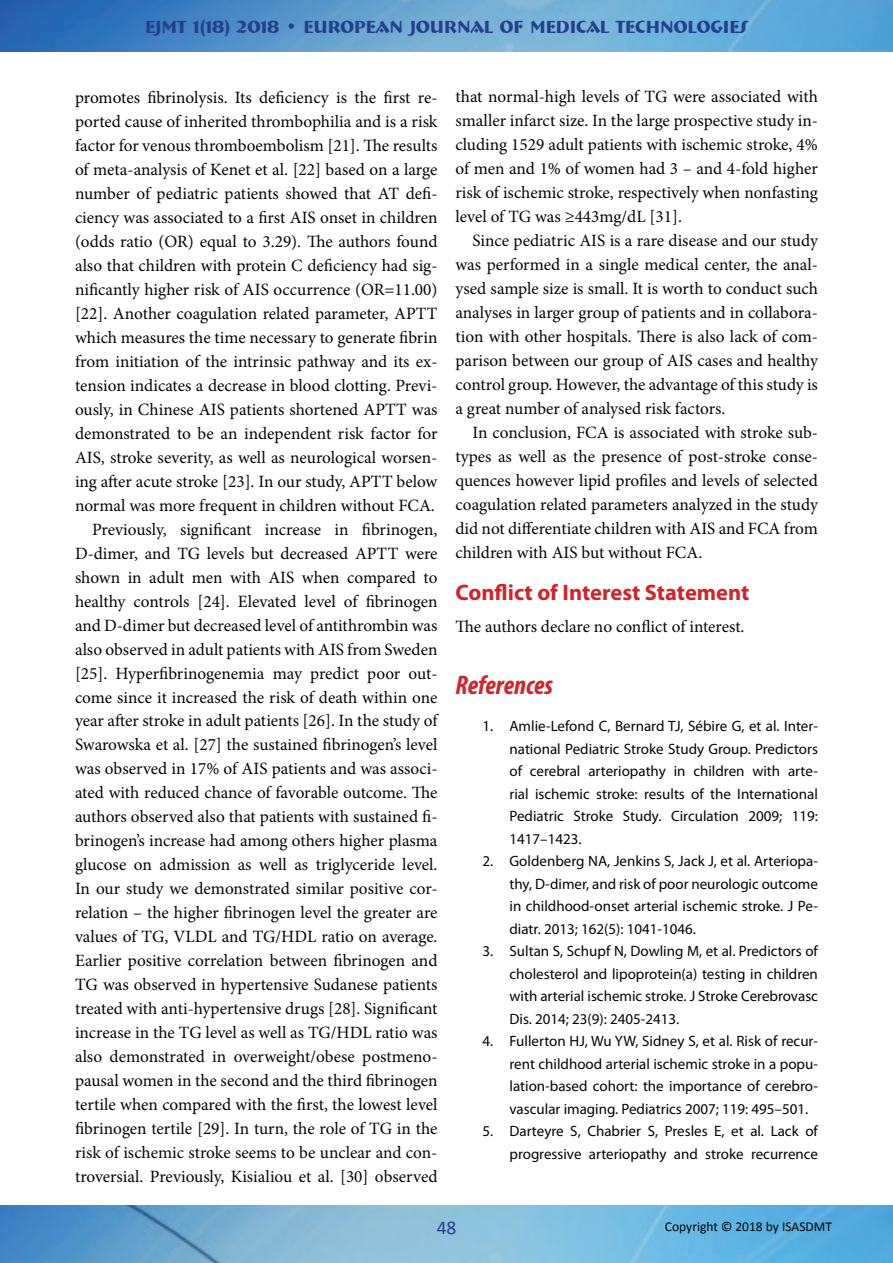
<style>
.page{position:relative;width:893px;height:1263px;background:#fff}
.page>*{position:absolute;margin:0;border:0;box-sizing:border-box;transform-origin:0 0}
.t1{font:italic 700 condensed 27px "Myriad Pro";color:#d1232a}
.t2{font:700 22.5px "Myriad Pro";color:#d1232a}
.t3{font:19.5px "Calibri";color:#253f8e}
.t4{font:700 18px "Bremen BT";color:#253f8e}
.t5{font:17.25px/24px "Minion Pro";color:#040503;text-align:justify}
.t6{font:15px/22.5px "Myriad Pro";color:#040503;text-align:justify}
.t7{font:13.5px "Calibri";color:#040503}
</style>
<div class="page">
<img style="left:0;top:0;width:893px;height:52px">
<img style="left:0;top:1205px;width:893px;height:58px">
<p class="t4" style="left:145px;top:15px;width:604px">EJMT 1(18) 2018 • EUROPEAN JOURNAL OF MEDICAL TECHNOLOGIES</p>
<p class="t5" style="left:75px;top:85px;width:364px;text-align:right">promotes fibrinolysis. Its deficiency is the first re&shy;ported cause of inherited thrombophilia and is a risk factor for venous thromboembolism [21]. The results of meta-analysis of Kenet et al. [22] based on a large number of pediatric patients showed that AT defi&shy;ciency was associated to a first AIS onset in children (odds ratio (OR) equal to 3.29). The authors found also that children with protein C deficiency had sig&shy;nificantly higher risk of AIS occurrence (OR=11.00) [22]. Another coagulation related parameter, APTT which measures the time necessary to generate fibrin from initiation of the intrinsic pathway and its ex&shy;tension indicates a decrease in blood clotting. Previ&shy;ously, in Chinese AIS patients shortened APTT was demonstrated to be an independent risk factor for AIS, stroke severity, as well as neurological worsen&shy;ing after acute stroke [23]. In our study, APTT below normal was more frequent in children without FCA.<br>Previously, significant increase in fibrinogen, D-dimer, and TG levels but decreased APTT were shown in adult men with AIS when compared to healthy controls [24]. Elevated level of fibrinogen and D-dimer but decreased level of antithrombin was also observed in adult patients with AIS from Sweden [25]. Hyperfibrinogenemia may predict poor out&shy;come since it increased the risk of death within one year after stroke in adult patients [26]. In the study of Swarowska et al. [27] the sustained fibrinogen’s level was observed in 17% of AIS patients and was associ&shy;ated with reduced chance of favorable outcome. The authors observed also that patients with sustained fi&shy;brinogen’s increase had among others higher plasma glucose on admission as well as triglyceride level.<br>In our study we demonstrated similar positive cor&shy;relation – the higher fibrinogen level the greater are values of TG, VLDL and TG/HDL ratio on average.<br>Earlier positive correlation between fibrinogen and TG was observed in hypertensive Sudanese patients treated with anti-hypertensive drugs [28]. Significant increase in the TG level as well as TG/HDL ratio was also demonstrated in overweight/obese postmeno&shy;pausal women in the second and the third fibrinogen tertile when compared with the first, the lowest level fibrinogen tertile [29]. In turn, the role of TG in the risk of ischemic stroke seems to be unclear and con&shy;troversial. Previously, Kisialiou et al. [30] observed</p>
<p class="t5" style="left:455px;top:85px;width:364px">that normal-high levels of TG were associated with smaller infarct size. In the large prospective study in&shy;cluding 1529 adult patients with ischemic stroke, 4% of men and 1% of women had 3 – and 4-fold higher risk of ischemic stroke, respectively when nonfasting level of TG was ≥443mg/dL [31].</p>
<p class="t5" style="left:455px;top:229px;width:364px;text-indent:17px">Since pediatric AIS is a rare disease and our study was performed in a single medical center, the anal&shy;ysed sample size is small. It is worth to conduct such analyses in larger group of patients and in collabora&shy;tion with other hospitals. There is also lack of com&shy;parison between our group of AIS cases and healthy control group. However, the advantage of this study is a great number of analysed risk factors.</p>
<p class="t5" style="left:455px;top:421px;width:364px;text-indent:17px">In conclusion, FCA is associated with stroke sub&shy;types as well as the presence of post-stroke conse&shy;quences however lipid profiles and levels of selected coagulation related parameters analyzed in the study did not differentiate children with AIS and FCA from children with AIS but without FCA.</p>
<h2 class="t2" style="left:455px;top:577px;width:295px">Conflict of Interest Statement</h2>
<p class="t5" style="left:455px;top:615px;width:291px">The authors declare no conflict of interest.</p>
<h1 class="t1" style="left:455px;top:668px;width:99px">References</h1>
<p class="t6" style="left:509px;top:715px;width:310px;text-indent:-27px">1. Amlie-Lefond C, Bernard TJ, Sébire G, et al. Inter&shy;national Pediatric Stroke Study Group. Predictors of cerebral arteriopathy in children with arte&shy;rial ischemic stroke: results of the International Pediatric Stroke Study. Circulation 2009; 119:<br>1417–1423.</p>
<p class="t6" style="left:509px;top:850px;width:310px;text-indent:-27px">2. Goldenberg NA, Jenkins S, Jack J, et al. Arteriopa&shy;thy, D-dimer, and risk of poor neurologic outcome in childhood-onset arterial ischemic stroke. J Pe&shy;diatr. 2013; 162(5): 1041-1046.</p>
<p class="t6" style="left:509px;top:940px;width:310px;text-indent:-27px">3. Sultan S, Schupf N, Dowling M, et al. Predictors of cholesterol and lipoprotein(a) testing in children with arterial ischemic stroke. J Stroke Cerebrovasc Dis. 2014; 23(9): 2405-2413.</p>
<p class="t6" style="left:509px;top:1030px;width:310px;text-indent:-27px">4. Fullerton HJ, Wu YW, Sidney S, et al. Risk of recur&shy;rent childhood arterial ischemic stroke in a popu&shy;lation-based cohort: the importance of cerebro&shy;vascular imaging. Pediatrics 2007; 119: 495–501.</p>
<p class="t6" style="left:482px;top:1120px;width:337px;text-align:right">5. Darteyre S, Chabrier S, Presles E, et al. Lack of progressive arteriopathy and stroke recurrence</p>
<p class="t3" style="left:437px;top:1215px;width:21px">48</p>
<p class="t7" style="left:665px;top:1218px;width:169px">Copyright © 2018 by ISASDMT</p>
</div>
